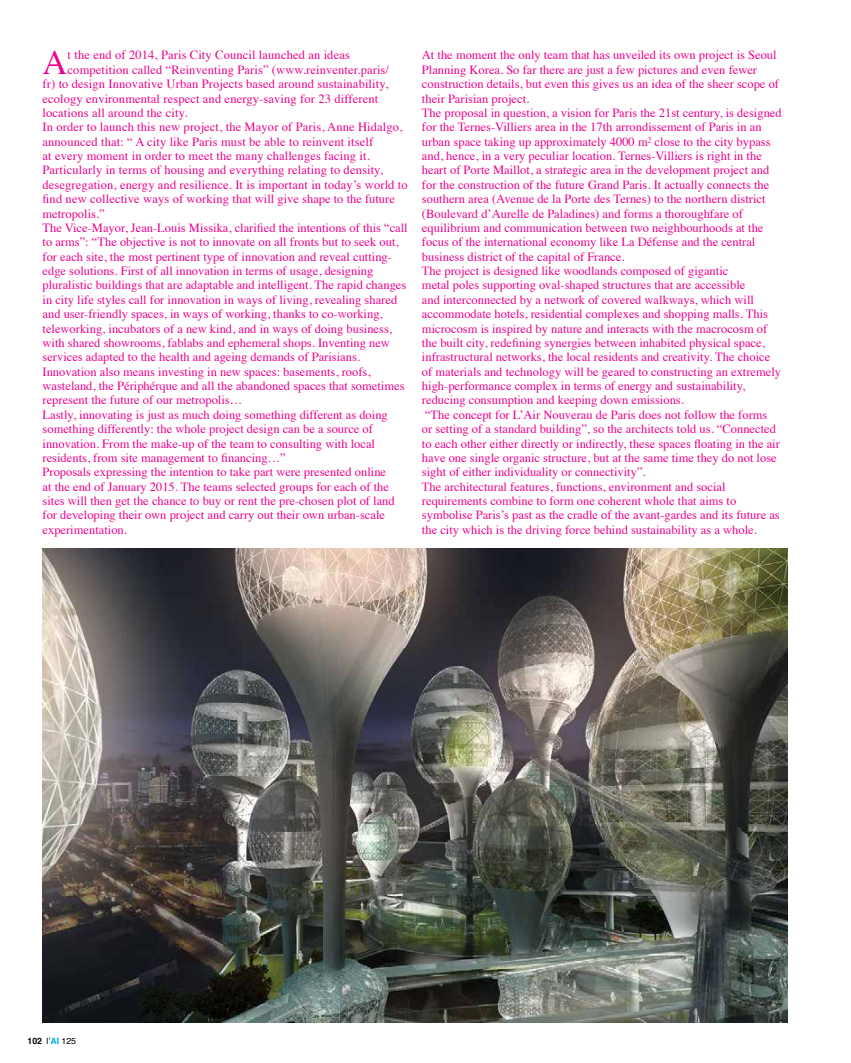
<style>
.page{position:relative;width:851px;height:1063px;background:#fff}
.page>*{position:absolute;margin:0;border:0;box-sizing:border-box;transform-origin:0 0}
.t1{font:34.25px "Times";color:#ec008c}
.t2{font:12.5px/14.4px "Times";color:#ec008c}
.t3{font:8.75px "Helvetica";color:#000}
.s1{font-weight:700}
.s2{font-weight:700;color:#00aeef}
</style>
<div class="page">
<img style="left:43px;top:548px;width:744px;height:474px">
<h1 class="t1" style="left:43px;top:30px;width:26px">A</h1>
<p class="t2" style="left:68px;top:47px;width:284px">t the end of 2014, Paris City Council launched an ideas</p>
<p class="t2" style="left:68px;top:61px;width:323px">competition called “Reinventing Paris” (www.reinventer.paris/</p>
<p class="t2" style="left:43px;top:76px;width:347px">fr) to design Innovative Urban Projects based around sustainability,</p>
<p class="t2" style="left:43px;top:90px;width:337px">ecology environmental respect and energy-saving for 23 different</p>
<p class="t2" style="left:43px;top:104px;width:146px">locations all around the city.</p>
<p class="t2" style="left:43px;top:119px;width:361px">In order to launch this new project, the Mayor of Paris, Anne Hidalgo,</p>
<p class="t2" style="left:43px;top:133px;width:332px">announced that: “ A city like Paris must be able to reinvent itself</p>
<p class="t2" style="left:43px;top:148px;width:329px">at every moment in order to meet the many challenges facing it.</p>
<p class="t2" style="left:43px;top:162px;width:342px">Particularly in terms of housing and everything relating to density,</p>
<p class="t2" style="left:43px;top:176px;width:366px">desegregation, energy and resilience. It is important in today’s world to</p>
<p class="t2" style="left:43px;top:191px;width:354px">find new collective ways of working that will give shape to the future</p>
<p class="t2" style="left:43px;top:205px;width:64px">metropolis.”</p>
<p class="t2" style="left:43px;top:219px;width:366px">The Vice-Mayor, Jean-Louis Missika, clarified the intentions of this “call</p>
<p class="t2" style="left:43px;top:234px;width:357px">to arms”: “The objective is not to innovate on all fronts but to seek out,</p>
<p class="t2" style="left:43px;top:248px;width:351px">for each site, the most pertinent type of innovation and reveal cutting-</p>
<p class="t2" style="left:43px;top:263px;width:332px">edge solutions. First of all innovation in terms of usage, designing</p>
<p class="t2" style="left:43px;top:277px;width:365px">pluralistic buildings that are adaptable and intelligent. The rapid changes</p>
<p class="t2" style="left:43px;top:291px;width:356px">in city life styles call for innovation in ways of living, revealing shared</p>
<p class="t2" style="left:43px;top:306px;width:341px">and user-friendly spaces, in ways of working, thanks to co-working,</p>
<p class="t2" style="left:43px;top:320px;width:351px">teleworking, incubators of a new kind, and in ways of doing business,</p>
<p class="t2" style="left:43px;top:334px;width:349px">with shared showrooms, fablabs and ephemeral shops. Inventing new</p>
<p class="t2" style="left:43px;top:349px;width:319px">services adapted to the health and ageing demands of Parisians.</p>
<p class="t2" style="left:43px;top:363px;width:329px">Innovation also means investing in new spaces: basements, roofs,</p>
<p class="t2" style="left:43px;top:378px;width:363px">wasteland, the Périphérque and all the abandoned spaces that sometimes</p>
<p class="t2" style="left:43px;top:392px;width:201px">represent the future of our metropolis…</p>
<p class="t2" style="left:43px;top:406px;width:347px">Lastly, innovating is just as much doing something different as doing</p>
<p class="t2" style="left:43px;top:421px;width:332px">something differently: the whole project design can be a source of</p>
<p class="t2" style="left:43px;top:435px;width:334px">innovation. From the make-up of the team to consulting with local</p>
<p class="t2" style="left:43px;top:449px;width:245px">residents, from site management to financing…”</p>
<p class="t2" style="left:43px;top:464px;width:345px">Proposals expressing the intention to take part were presented online</p>
<p class="t2" style="left:43px;top:478px;width:348px">at the end of January 2015. The teams selected groups for each of the</p>
<p class="t2" style="left:43px;top:493px;width:354px">sites will then get the chance to buy or rent the pre-chosen plot of land</p>
<p class="t2" style="left:43px;top:507px;width:344px">for developing their own project and carry out their own urban-scale</p>
<p class="t2" style="left:43px;top:521px;width:86px">experimentation.</p>
<p class="t2" style="left:422px;top:47px;width:361px">At the moment the only team that has unveiled its own project is Seoul Planning Korea. So far there are just a few pictures and even fewer construction details, but even this gives us an idea of the sheer scope of their Parisian project.<br>The proposal in question, a vision for Paris the 21st century, is designed for the Ternes-Villiers area in the 17th arrondissement of Paris in an urban space taking up approximately 4000 m² close to the city bypass and, hence, in a very peculiar location. Ternes-Villiers is right in the heart of Porte Maillot, a strategic area in the development project and for the construction of the future Grand Paris. It actually connects the southern area (Avenue de la Porte des Ternes) to the northern district (Boulevard d’Aurelle de Paladines) and forms a thoroughfare of equilibrium and communication between two neighbourhoods at the focus of the international economy like La Défense and the central business district of the capital of France.<br>The project is designed like woodlands composed of gigantic<br>metal poles supporting oval-shaped structures that are accessible<br>and interconnected by a network of covered walkways, which will accommodate hotels, residential complexes and shopping malls. This microcosm is inspired by nature and interacts with the macrocosm of the built city, redefining synergies between inhabited physical space, infrastructural networks, the local residents and creativity. The choice of materials and technology will be geared to constructing an extremely high-performance complex in terms of energy and sustainability, reducing consumption and keeping down emissions.<br>“The concept for L’Air Nouverau de Paris does not follow the forms<br>or setting of a standard building”, so the architects told us. “Connected to each other either directly or indirectly, these spaces floating in the air have one single organic structure, but at the same time they do not lose sight of either individuality or connectivity”.<br>The architectural features, functions, environment and social requirements combine to form one coherent whole that aims to symbolise Paris’s past as the cradle of the avant-gardes and its future as the city which is the driving force behind sustainability as a whole.</p>
<p class="t3" style="left:28px;top:1035px;width:50px"><span class="s1">102</span> l’<span class="s2">AI</span> 125</p>
</div>
